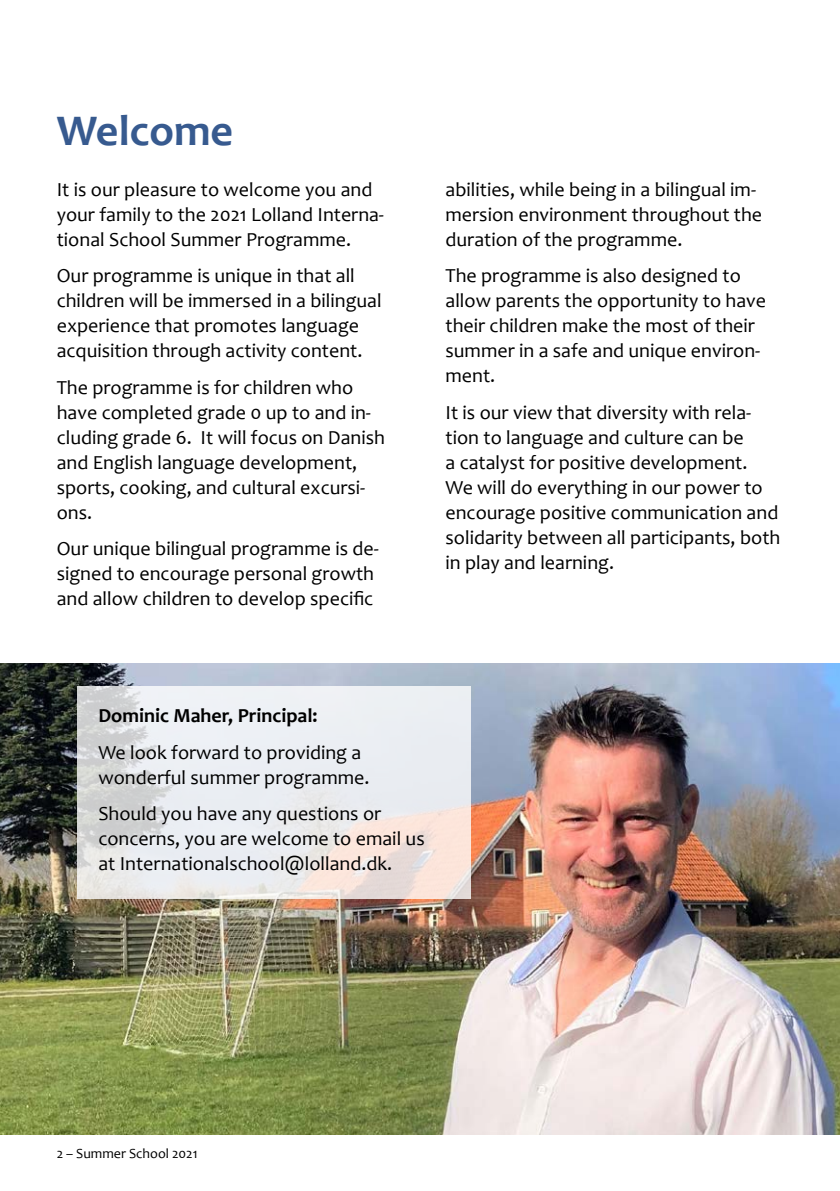
<style>
.page{position:relative;width:840px;height:1191px;background:#fff}
.page>*{position:absolute;margin:0;border:0;box-sizing:border-box;transform-origin:0 0}
.A5-overskrift{font:700 44px "Candara";color:#375a8f}
.A5_Bullets{font:20px/25px "Candara";color:#000}
.A5_Bullets-2{font:700 20px "Candara";color:#000}
.t1{font:14px "Candara";color:#000}
</style>
<div class="page">
<img style="left:0;top:663px;width:839px;height:471px">
<svg style="left:77px;top:686px;width:394px;height:213px;background:#e9e8e9"></svg>
<h2 class="A5-overskrift" style="left:57px;top:103px;width:178px">Welcome</h2>
<p class="A5_Bullets" style="left:57px;top:177px;width:328px">It is our pleasure to welcome you and your family to the 2021 Lolland Interna&shy;tional School Summer Programme.</p>
<p class="A5_Bullets" style="left:57px;top:263px;width:326px">Our programme is unique in that all children will be immersed in a bilingual experience that promotes language acquisition through activity content.</p>
<p class="A5_Bullets" style="left:57px;top:374px;width:329px">The programme is for children who have completed grade 0 up to and in&shy;cluding grade 6. It will focus on Danish and English language development, sports, cooking, and cultural excursi&shy;ons.</p>
<p class="A5_Bullets" style="left:57px;top:536px;width:323px">Our unique bilingual programme is de&shy;signed to encourage personal growth and allow children to develop specific</p>
<p class="A5_Bullets" style="left:445px;top:177px;width:318px">abilities, while being in a bilingual im&shy;mersion environment throughout the duration of the programme.</p>
<p class="A5_Bullets" style="left:445px;top:263px;width:322px">The programme is also designed to allow parents the opportunity to have their children make the most of their summer in a safe and unique environ&shy;ment.</p>
<p class="A5_Bullets" style="left:445px;top:399px;width:336px">It is our view that diversity with rela&shy;tion to language and culture can be<br>a catalyst for positive development.<br>We will do everything in our power to encourage positive communication and solidarity between all participants, both in play and learning.</p>
<p class="A5_Bullets-2" style="left:98px;top:703px;width:221px">Dominic Maher, Principal:</p>
<p class="A5_Bullets" style="left:98px;top:739px;width:272px">We look forward to providing a wonderful summer programme.</p>
<p class="A5_Bullets" style="left:98px;top:801px;width:327px">Should you have any questions or concerns, you are welcome to email us at Internationalschool@lolland.dk.</p>
<p class="t1" style="left:57px;top:1144px;width:142px">2 – Summer School 2021</p>
</div>
